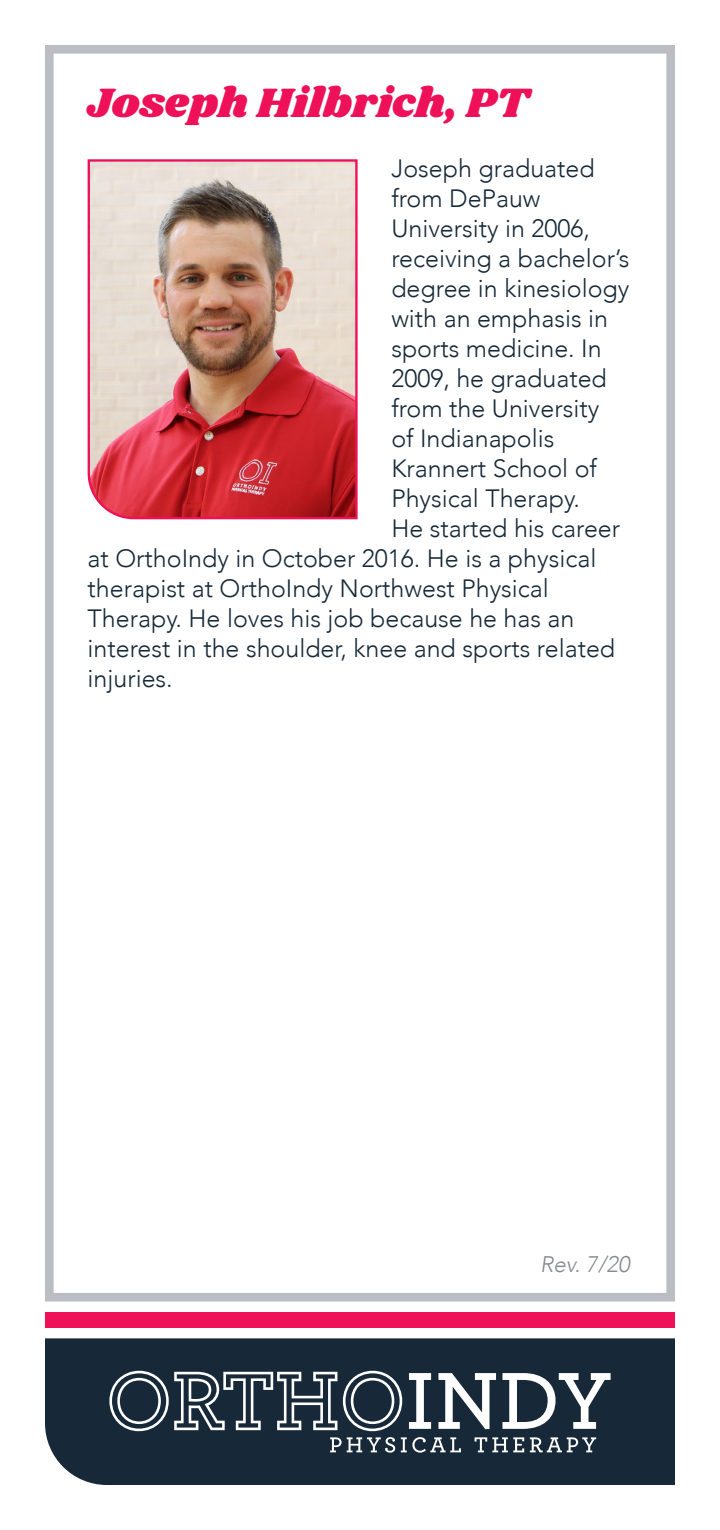
<style>
.page{position:relative;width:720px;height:1530px;background:#fff}
.page>*{position:absolute;margin:0;border:0;box-sizing:border-box;transform-origin:0 0}
.t1{font:42.5px "Shrikhand";color:#ee1059}
.t2{font:300 25px "Avenir";color:#172938}
.t3{font:italic 300 22.5px "Avenir";color:#868a8e}
</style>
<div class="page">
<div style="left:45px;top:45px;width:630px;height:1257px;border:9px solid #babdc2"></div>
<div style="left:45px;top:1338px;width:630px;height:147px;background:#172938"></div>
<div style="left:45px;top:1312px;width:630px;height:16px;background:#ee1059"></div>
<svg style="left:109px;top:1371px;width:228px;height:60px"></svg>
<svg style="left:343px;top:1371px;width:59px;height:60px"></svg>
<svg style="left:409px;top:1373px;width:22px;height:56px"></svg>
<svg style="left:438px;top:1373px;width:58px;height:56px"></svg>
<svg style="left:502px;top:1373px;width:109px;height:56px"></svg>
<svg style="left:330px;top:1437px;width:65px;height:16px"></svg>
<svg style="left:401px;top:1437px;width:60px;height:16px"></svg>
<svg style="left:475px;top:1437px;width:49px;height:15px"></svg>
<svg style="left:530px;top:1437px;width:66px;height:15px"></svg>
<img style="left:87px;top:159px;width:271px;height:361px">
<h1 class="t1" style="left:88px;top:74px;width:442px">Joseph Hilbrich, PT</h1>
<p class="t2" style="left:391px;top:154px;width:205px">Joseph graduated</p>
<p class="t2" style="left:391px;top:184px;width:151px">from DePauw</p>
<p class="t2" style="left:391px;top:214px;width:200px">University in 2006,</p>
<p class="t2" style="left:391px;top:244px;width:240px">receiving a bachelor’s</p>
<p class="t2" style="left:391px;top:274px;width:240px">degree in kinesiology</p>
<p class="t2" style="left:391px;top:304px;width:218px">with an emphasis in</p>
<p class="t2" style="left:391px;top:334px;width:212px">sports medicine. In</p>
<p class="t2" style="left:391px;top:364px;width:217px">2009, he graduated</p>
<p class="t2" style="left:391px;top:394px;width:209px">from the University</p>
<p class="t2" style="left:391px;top:424px;width:165px">of Indianapolis</p>
<p class="t2" style="left:391px;top:454px;width:207px">Krannert School of</p>
<p class="t2" style="left:391px;top:484px;width:190px">Physical Therapy.</p>
<p class="t2" style="left:391px;top:514px;width:230px">He started his career</p>
<p class="t2" style="left:88px;top:544px;width:510px">at OrthoIndy in October 2016. He is a physical</p>
<p class="t2" style="left:88px;top:574px;width:463px">therapist at OrthoIndy Northwest Physical</p>
<p class="t2" style="left:88px;top:604px;width:488px">Therapy. He loves his job because he has an</p>
<p class="t2" style="left:88px;top:634px;width:529px">interest in the shoulder, knee and sports related</p>
<p class="t2" style="left:88px;top:664px;width:87px">injuries.</p>
<p class="t3" style="left:540px;top:1251px;width:91px">Rev. 7/20</p>
</div>
